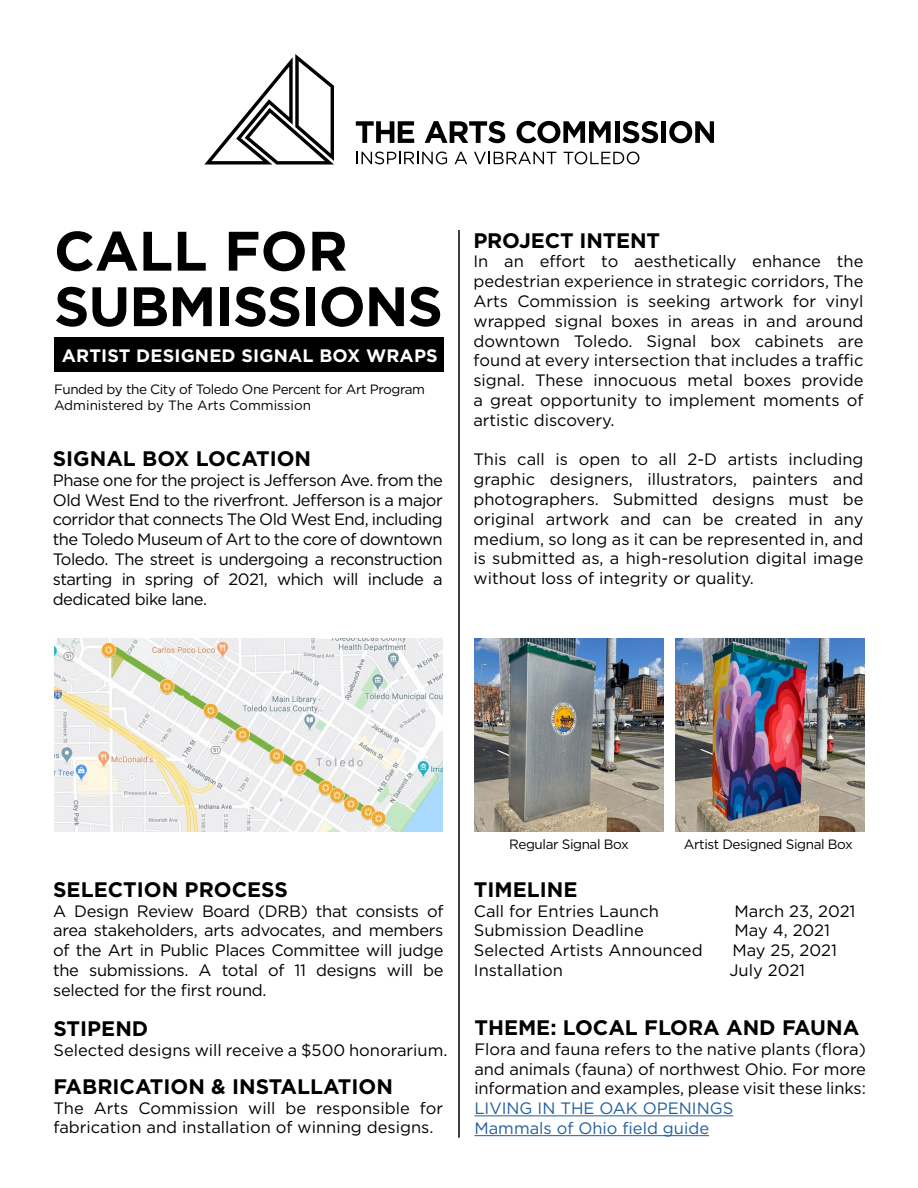
<style>
.page{position:relative;width:918px;height:1188px;background:#fff}
.page>*{position:absolute;margin:0;border:0;box-sizing:border-box;transform-origin:0 0}
.t1{font:700 55.5px/55.5px "Gotham";letter-spacing:-.02em;color:#000}
.t2{font:700 21px "Gotham";color:#000}
.t3{font:700 18px "Gotham";letter-spacing:.01em;color:#fff}
.t4{font:16.5px/19.8px "Gotham";color:#000;text-align:justify}
.t5{font:16.5px/19.8px "Gotham";color:#215e9e}
.t6{font:13.5px/16.5px "Gotham";letter-spacing:-.03em;color:#000}
</style>
<div class="page">
<svg style="left:204px;top:54px;width:130px;height:111px"></svg>
<svg style="left:356px;top:121px;width:58px;height:22px"></svg>
<svg style="left:425px;top:121px;width:80px;height:22px"></svg>
<svg style="left:517px;top:121px;width:94px;height:22px"></svg>
<div style="left:615px;top:121px;width:5px;height:22px;background:#000"></div>
<svg style="left:622px;top:121px;width:36px;height:22px"></svg>
<div style="left:661px;top:121px;width:5px;height:22px;background:#000"></div>
<svg style="left:669px;top:121px;width:45px;height:22px"></svg>
<svg style="left:356px;top:152px;width:91px;height:12px"></svg>
<svg style="left:455px;top:152px;width:12px;height:12px"></svg>
<svg style="left:474px;top:152px;width:82px;height:12px"></svg>
<svg style="left:564px;top:152px;width:75px;height:12px"></svg>
<div style="left:54px;top:337px;width:390px;height:35px;background:#000"></div>
<img style="left:675px;top:638px;width:189px;height:193px">
<img style="left:474px;top:638px;width:190px;height:193px">
<hr style="left:474px;top:1115px;width:259px;height:1px;background:#215e9e">
<hr style="left:474px;top:1135px;width:235px;height:1px;background:#215e9e">
<img style="left:54px;top:638px;width:389px;height:193px">
<hr style="left:458px;top:230px;width:2px;height:908px;background:#000">
<h1 class="t1" style="left:54px;top:223px;width:390px">CALL FOR<br>SUBMISSIONS</h1>
<p class="t3" style="left:62px;top:344px;width:378px">ARTIST DESIGNED SIGNAL BOX WRAPS</p>
<p class="t6" style="left:54px;top:380px;width:373px">Funded by the City of Toledo One Percent for Art Program<br>Administered by The Arts Commission</p>
<p class="t2" style="left:53px;top:445px;width:260px">SIGNAL BOX LOCATION</p>
<p class="t4" style="left:53px;top:470px;width:392px">Phase one for the project is Jefferson Ave. from the Old West End to the riverfront. Jefferson is a major corridor that connects The Old West End, including the Toledo Museum of Art to the core of downtown Toledo. The street is undergoing a reconstruction starting in spring of 2021, which will include a dedicated bike lane.</p>
<p class="t2" style="left:473px;top:226px;width:188px">PROJECT INTENT</p>
<p class="t4" style="left:473px;top:251px;width:392px">In an effort to aesthetically enhance the pedestrian experience in strategic corridors, The Arts Commission is seeking artwork for vinyl wrapped signal boxes in areas in and around downtown Toledo. Signal box cabinets are found at every intersection that includes a traffic signal. These innocuous metal boxes provide a great opportunity to implement moments of artistic discovery.</p>
<p class="t4" style="left:473px;top:449px;width:392px">This call is open to all 2-D artists including graphic designers, illustrators, painters and photographers. Submitted designs must be original artwork and can be created in any medium, so long as it can be represented in, and is submitted as, a high-resolution digital image without loss of integrity or quality.</p>
<p class="t2" style="left:53px;top:875px;width:236px">SELECTION PROCESS</p>
<p class="t4" style="left:53px;top:900px;width:392px">A Design Review Board (DRB) that consists of area stakeholders, arts advocates, and members of the Art in Public Places Committee will judge the submissions. A total of 11 designs will be selected for the first round.</p>
<p class="t2" style="left:53px;top:1015px;width:96px">STIPEND</p>
<p class="t4" style="left:53px;top:1040px;width:396px">Selected designs will receive a $500 honorarium.</p>
<p class="t2" style="left:54px;top:1072px;width:341px">FABRICATION &amp; INSTALLATION</p>
<p class="t4" style="left:54px;top:1097px;width:391px">The Arts Commission will be responsible for fabrication and installation of winning designs.</p>
<p class="t6" style="left:509px;top:836px;width:121px">Regular Signal Box</p>
<p class="t6" style="left:684px;top:836px;width:170px">Artist Designed Signal Box</p>
<p class="t2" style="left:474px;top:875px;width:105px">TIMELINE</p>
<p class="t4" style="left:474px;top:900px;width:187px">Call for Entries Launch</p>
<p class="t4" style="left:734px;top:900px;width:123px">March 23, 2021</p>
<p class="t4" style="left:474px;top:920px;width:171px">Submission Deadline</p>
<p class="t4" style="left:734px;top:920px;width:97px">May 4, 2021</p>
<p class="t4" style="left:474px;top:940px;width:230px">Selected Artists Announced</p>
<p class="t4" style="left:732px;top:940px;width:106px">May 25, 2021</p>
<p class="t4" style="left:474px;top:960px;width:91px">Installation</p>
<p class="t4" style="left:730px;top:960px;width:77px">July 2021</p>
<p class="t2" style="left:474px;top:1014px;width:386px">THEME: LOCAL FLORA AND FAUNA</p>
<p class="t4" style="left:474px;top:1039px;width:393px">Flora and fauna refers to the native plants (flora) and animals (fauna) of northwest Ohio. For more information and examples, please visit these links:</p>
<p class="t5" style="left:474px;top:1098px;width:260px">LIVING IN THE OAK OPENINGS<br>Mammals of Ohio field guide</p>
</div>
